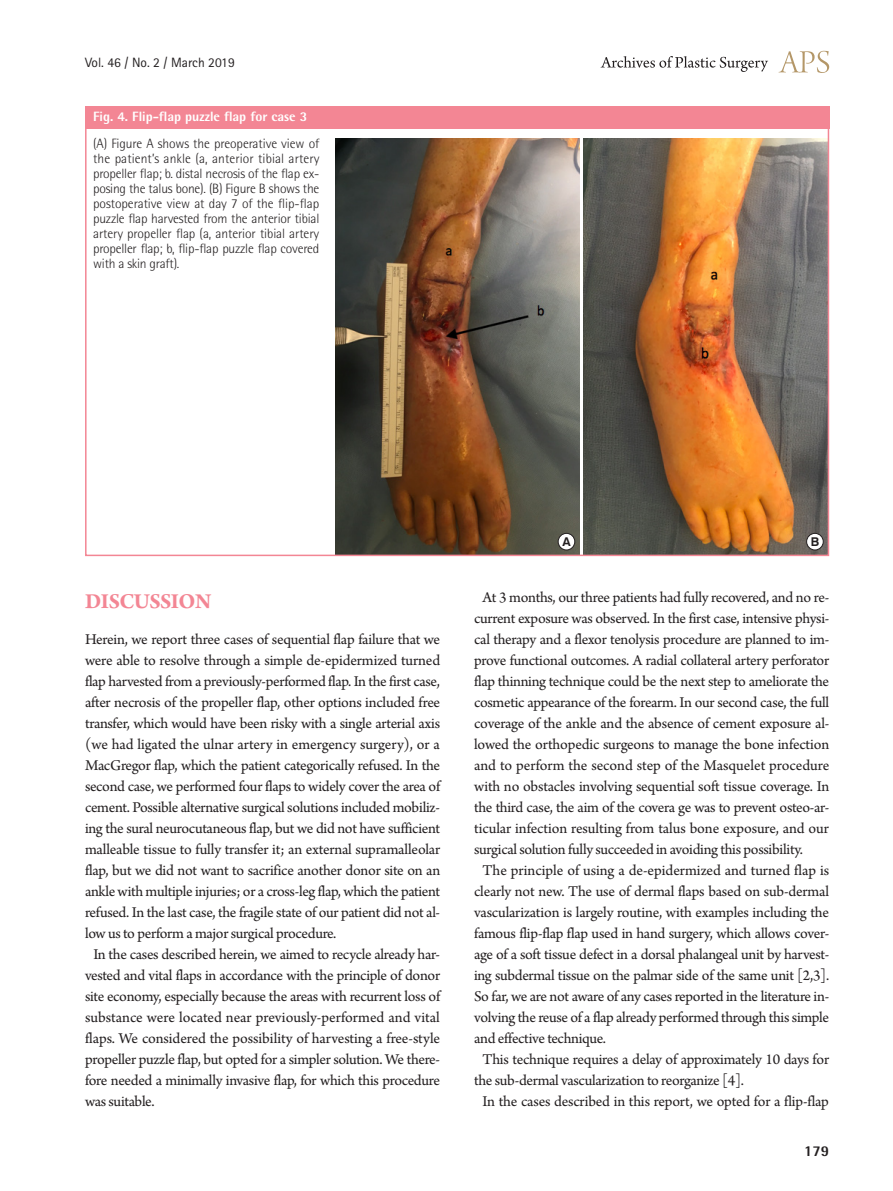
<style>
.page{position:relative;width:893px;height:1191px;background:#fff}
.page>*{position:absolute;margin:0;border:0;box-sizing:border-box;transform-origin:0 0}
.대제목{font:700 22.5px "Arno Pro";letter-spacing:-.02em;color:#f38694}
.본문{font:15.75px/21px "Arno Pro";letter-spacing:-.02em;color:#231f20;text-align:justify}
.본문_0{font:15.75px/21px "Arno Pro";letter-spacing:-.02em;color:#231f20;text-align:justify}
.t1{font:800 15px "Rotis Semi Sans Std";color:#231f20}
.그림설명{font:300 13.5px/15px "Rotis Semi Sans Std";letter-spacing:-.015em;color:#231f20;text-align:justify}
.표그림제목{font:800 13.5px "Rotis Semi Sans Std";color:#fff}
.t2{font:13.5px "Rotis Sans Serif Std";color:#231f20}
.t3{font:700 12.15px "Swiss 721 BT";color:#231f20}
</style>
<div class="page">
<svg style="left:779px;top:51px;width:50px;height:22px"></svg>
<svg style="left:601px;top:56px;width:167px;height:16px"></svg>
<div style="left:85px;top:106px;width:744px;height:23px;background:#f38694"></div>
<img style="left:335px;top:138px;width:244px;height:415px">
<img style="left:583px;top:138px;width:243px;height:415px">
<div style="left:558px;top:533px;width:17px;height:17px;background:#fff;border-radius:50%"></div>
<div style="left:558px;top:533px;width:17px;height:17px;border:1px solid #231f20;border-radius:50%"></div>
<div style="left:807px;top:533px;width:16px;height:17px;background:#fff;border-radius:50%"></div>
<div style="left:806px;top:533px;width:17px;height:17px;border:1px solid #231f20;border-radius:50%"></div>
<div style="left:85px;top:106px;width:744px;height:450px;border:2px solid #f38694"></div>
<p class="t2" style="left:85px;top:54px;width:151px">Vol. 46 / No. 2 / March 2019</p>
<p class="표그림제목" style="left:93px;top:108px;width:216px">Fig. 4. Flip-flap puzzle flap for case 3</p>
<p class="그림설명" style="left:93px;top:136px;width:228px">(A) Figure A shows the preoperative view of the patient’s ankle (a, anterior tibial artery propeller flap; b. distal necrosis of the flap ex&shy;posing the talus bone). (B) Figure B shows the postoperative view at day 7 of the flip-flap puzzle flap harvested from the anterior tibial artery propeller flap (a, anterior tibial artery propeller flap; b, flip-flap puzzle flap covered with a skin graft).</p>
<p class="대제목" style="left:85px;top:588px;width:128px">DISCUSSION</p>
<p class="본문_0" style="left:85px;top:630px;width:357px">Herein, we report three cases of sequential flap failure that we were able to resolve through a simple de-epidermized turned flap harvested from a previously-performed flap. In the first case, after necrosis of the propeller flap, other options included free transfer, which would have been risky with a single arterial axis (we had ligated the ulnar artery in emergency surgery), or a MacGregor flap, which the patient categorically refused. In the second case, we performed four flaps to widely cover the area of cement. Possible alternative surgical solutions included mobiliz&shy;ing the sural neurocutaneous flap, but we did not have sufficient malleable tissue to fully transfer it; an external supramalleolar flap, but we did not want to sacrifice another donor site on an ankle with multiple injuries; or a cross-leg flap, which the patient refused. In the last case, the fragile state of our patient did not al&shy;low us to perform a major surgical procedure.</p>
<p class="본문" style="left:85px;top:945px;width:357px;text-indent:9px">In the cases described herein, we aimed to recycle already har&shy;vested and vital flaps in accordance with the principle of donor site economy, especially because the areas with recurrent loss of substance were located near previously-performed and vital flaps. We considered the possibility of harvesting a free-style propeller puzzle flap, but opted for a simpler solution. We there&shy;fore needed a minimally invasive flap, for which this procedure was suitable.</p>
<p class="t3" style="left:562px;top:534px;width:10px">A</p>
<p class="t3" style="left:811px;top:534px;width:10px">B</p>
<p class="본문" style="left:474px;top:588px;width:357px;text-indent:9px">At 3 months, our three patients had fully recovered, and no re&shy;current exposure was observed. In the first case, intensive physi&shy;cal therapy and a flexor tenolysis procedure are planned to im&shy;prove functional outcomes. A radial collateral artery perforator flap thinning technique could be the next step to ameliorate the cosmetic appearance of the forearm. In our second case, the full coverage of the ankle and the absence of cement exposure al&shy;lowed the orthopedic surgeons to manage the bone infection and to perform the second step of the Masquelet procedure with no obstacles involving sequential soft tissue coverage. In the third case, the aim of the covera ge was to prevent osteo-ar&shy;ticular infection resulting from talus bone exposure, and our surgical solution fully succeeded in avoiding this possibility.</p>
<p class="본문" style="left:474px;top:861px;width:357px;text-indent:9px">The principle of using a de-epidermized and turned flap is clearly not new. The use of dermal flaps based on sub-dermal vascularization is largely routine, with examples including the famous flip-flap flap used in hand surgery, which allows cover&shy;age of a soft tissue defect in a dorsal phalangeal unit by harvest&shy;ing subdermal tissue on the palmar side of the same unit [2,3].<br>So far, we are not aware of any cases reported in the literature in&shy;volving the reuse of a flap already performed through this simple and effective technique.</p>
<p class="본문" style="left:474px;top:1050px;width:356px;text-indent:9px">This technique requires a delay of approximately 10 days for the sub-dermal vascularization to reorganize [4].</p>
<p class="본문" style="left:483px;top:1092px;width:348px">In the cases described in this report, we opted for a flip-flap</p>
<p class="t1" style="left:804px;top:1141px;width:27px">179</p>
</div>
